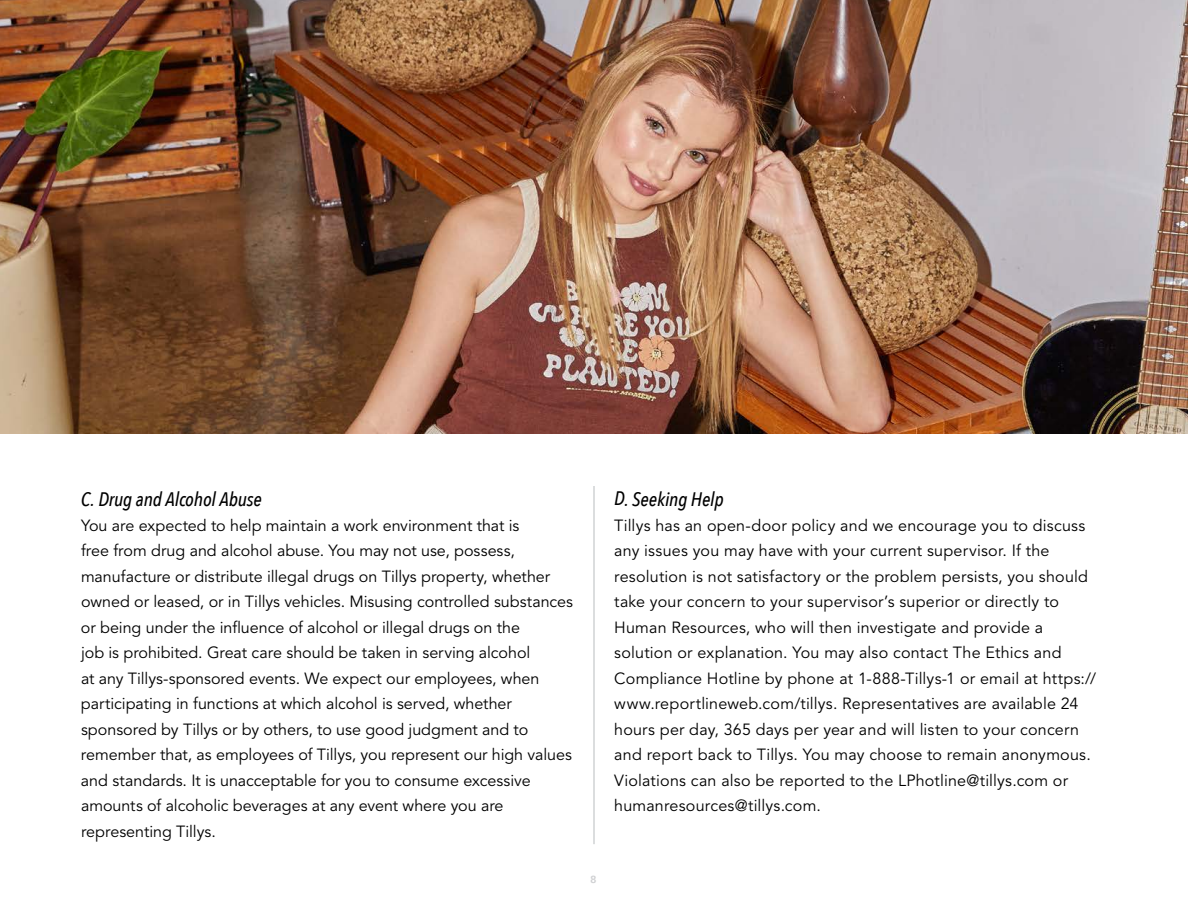
<style>
.page{position:relative;width:1188px;height:918px;background:#fff}
.page>*{position:absolute;margin:0;border:0;box-sizing:border-box;transform-origin:0 0}
.t1{font:italic 500 19.5px "Avenir Next Condensed";letter-spacing:-.01em;color:#000}
.t2{font:16.2px/25.5px "Avenir LT Std";letter-spacing:.005em;color:#000}
.t3{font:700 10.5px "Arimo";color:#d0d1d3}
</style>
<div class="page">
<img style="left:0;top:0;width:1188px;height:433px">
<hr style="left:594px;top:486px;width:1px;height:358px;background:#d1d3d4">
<h4 class="t1" style="left:81px;top:487px;width:182px">C. Drug and Alcohol Abuse</h4>
<p class="t2" style="left:81px;top:513px;width:494px">You are expected to help maintain a work environment that is<br>free from drug and alcohol abuse. You may not use, possess, manufacture or distribute illegal drugs on Tillys property, whether owned or leased, or in Tillys vehicles. Misusing controlled substances or being under the influence of alcohol or illegal drugs on the<br>job is prohibited. Great care should be taken in serving alcohol<br>at any Tillys-sponsored events. We expect our employees, when participating in functions at which alcohol is served, whether sponsored by Tillys or by others, to use good judgment and to remember that, as employees of Tillys, you represent our high values and standards. It is unacceptable for you to consume excessive amounts of alcoholic beverages at any event where you are representing Tillys.</p>
<h4 class="t1" style="left:614px;top:487px;width:111px">D. Seeking Help</h4>
<p class="t2" style="left:614px;top:513px;width:483px">Tillys has an open-door policy and we encourage you to discuss any issues you may have with your current supervisor. If the resolution is not satisfactory or the problem persists, you should take your concern to your supervisor’s superior or directly to Human Resources, who will then investigate and provide a solution or explanation. You may also contact The Ethics and Compliance Hotline by phone at 1-888-Tillys-1 or email at https:// www.reportlineweb.com/tillys. Representatives are available 24 hours per day, 365 days per year and will listen to your concern and report back to Tillys. You may choose to remain anonymous.<br>Violations can also be reported to the LPhotline@tillys.com or humanresources@tillys.com.</p>
<p class="t3" style="left:591px;top:872px;width:7px">8</p>
</div>
